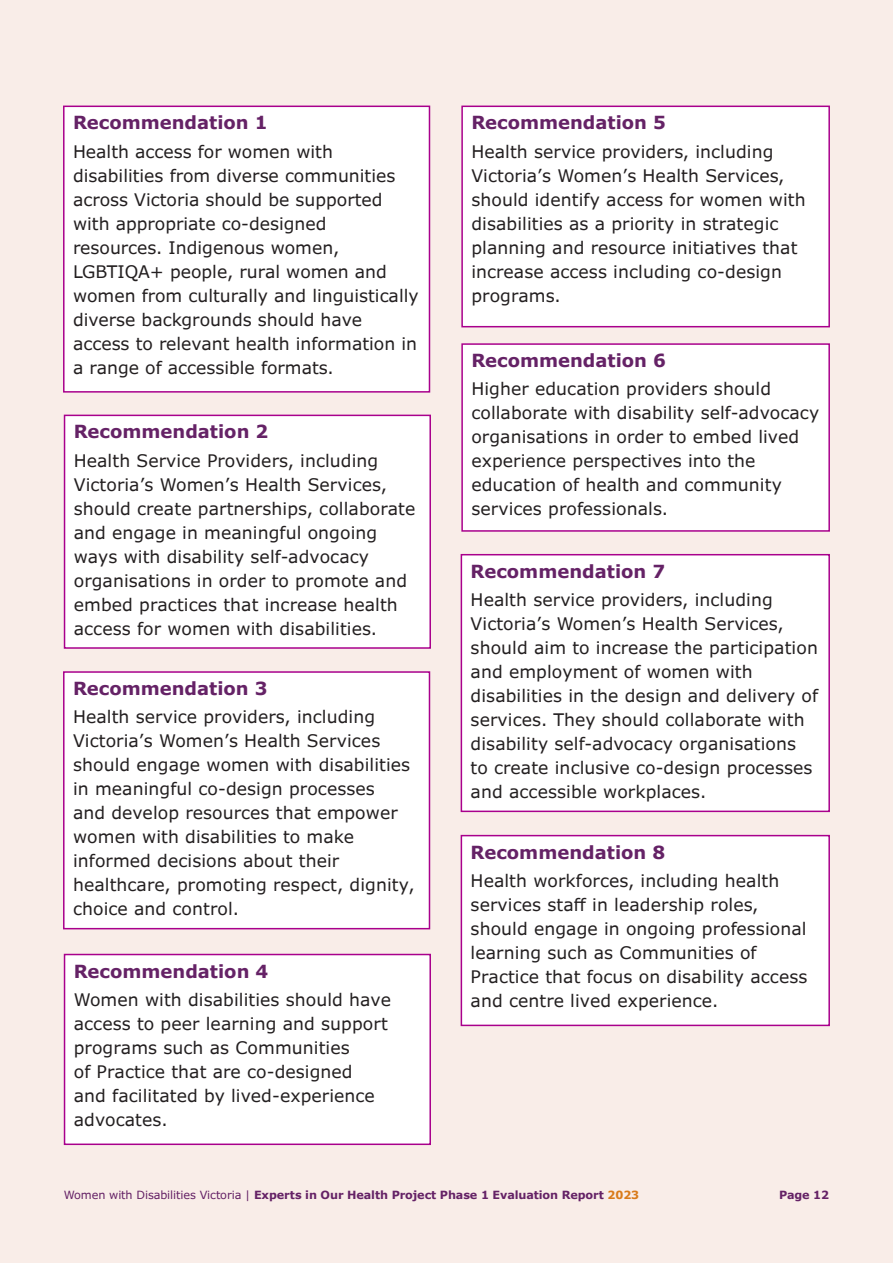
<style>
.page{position:relative;width:893px;height:1263px;background:#f9ede8}
.page>*{position:absolute;margin:0;border:0;box-sizing:border-box;transform-origin:0 0}
.Heading_3{font:700 18px "Verdana Pro";color:#652266}
.Body_copy{font:17.25px/24px "Verdana Pro";letter-spacing:.005em;color:#231f20}
.t1{font:700 11.25px "Verdana Pro";letter-spacing:-.01em;color:#652266}
.s1{font-weight:400}
.s2{color:#d97b1a}
</style>
<div class="page">
<div style="left:64px;top:106px;width:365px;height:286px;background:#fff"></div>
<div style="left:63px;top:106px;width:367px;height:287px;border:2px solid #a9008c"></div>
<div style="left:65px;top:415px;width:365px;height:233px;background:#fff"></div>
<div style="left:64px;top:415px;width:367px;height:234px;border:2px solid #a9008c"></div>
<div style="left:64px;top:672px;width:365px;height:257px;background:#fff"></div>
<div style="left:63px;top:671px;width:367px;height:258px;border:2px solid #a9008c"></div>
<div style="left:65px;top:954px;width:365px;height:190px;background:#fff"></div>
<div style="left:64px;top:954px;width:367px;height:191px;border:2px solid #a9008c"></div>
<div style="left:462px;top:106px;width:367px;height:221px;background:#fff"></div>
<div style="left:461px;top:106px;width:369px;height:221px;border:2px solid #a9008c"></div>
<div style="left:462px;top:344px;width:367px;height:187px;background:#fff"></div>
<div style="left:461px;top:343px;width:369px;height:189px;border:2px solid #a9008c"></div>
<div style="left:461px;top:555px;width:368px;height:256px;background:#fff"></div>
<div style="left:461px;top:554px;width:369px;height:258px;border:2px solid #a9008c"></div>
<div style="left:461px;top:836px;width:368px;height:189px;background:#fff"></div>
<div style="left:461px;top:835px;width:369px;height:191px;border:2px solid #a9008c"></div>
<p class="Heading_3" style="left:73px;top:111px;width:196px">Recommendation 1</p>
<p class="Body_copy" style="left:73px;top:140px;width:347px">Health access for women with disabilities from diverse communities across Victoria should be supported with appropriate co-designed resources. Indigenous women, LGBTIQA+ people, rural women and women from culturally and linguistically diverse backgrounds should have access to relevant health information in a range of accessible formats.</p>
<p class="Heading_3" style="left:74px;top:420px;width:196px">Recommendation 2</p>
<p class="Body_copy" style="left:74px;top:449px;width:343px">Health Service Providers, including Victoria’s Women’s Health Services, should create partnerships, collaborate and engage in meaningful ongoing ways with disability self-advocacy organisations in order to promote and embed practices that increase health access for women with disabilities.</p>
<p class="Heading_3" style="left:73px;top:677px;width:196px">Recommendation 3</p>
<p class="Body_copy" style="left:73px;top:705px;width:343px">Health service providers, including Victoria’s Women’s Health Services should engage women with disabilities in meaningful co-design processes<br>and develop resources that empower women with disabilities to make informed decisions about their healthcare, promoting respect, dignity, choice and control.</p>
<p class="Heading_3" style="left:74px;top:959px;width:196px">Recommendation 4</p>
<p class="Body_copy" style="left:74px;top:988px;width:319px">Women with disabilities should have access to peer learning and support programs such as Communities<br>of Practice that are co-designed<br>and facilitated by lived-experience advocates.</p>
<p class="Heading_3" style="left:471px;top:111px;width:196px">Recommendation 5</p>
<p class="Body_copy" style="left:471px;top:140px;width:336px">Health service providers, including Victoria’s Women’s Health Services, should identify access for women with disabilities as a priority in strategic planning and resource initiatives that increase access including co-design programs.</p>
<p class="Heading_3" style="left:471px;top:349px;width:196px">Recommendation 6</p>
<p class="Body_copy" style="left:471px;top:377px;width:349px">Higher education providers should collaborate with disability self-advocacy organisations in order to embed lived experience perspectives into the education of health and community services professionals.</p>
<p class="Heading_3" style="left:471px;top:559px;width:196px">Recommendation 7</p>
<p class="Body_copy" style="left:471px;top:588px;width:349px">Health service providers, including Victoria’s Women’s Health Services, should aim to increase the participation and employment of women with disabilities in the design and delivery of services. They should collaborate with disability self-advocacy organisations<br>to create inclusive co-design processes and accessible workplaces.</p>
<p class="Heading_3" style="left:471px;top:840px;width:196px">Recommendation 8</p>
<p class="Body_copy" style="left:471px;top:869px;width:338px">Health workforces, including health services staff in leadership roles, should engage in ongoing professional learning such as Communities of Practice that focus on disability access and centre lived experience.</p>
<p class="t1" style="left:64px;top:1188px;width:577px"><span class="s1">Women with Disabilities Victoria |</span> Experts in Our Health Project Phase 1 Evaluation Report <span class="s2">2023</span></p>
<p class="t1" style="left:779px;top:1188px;width:52px">Page 12</p>
</div>
